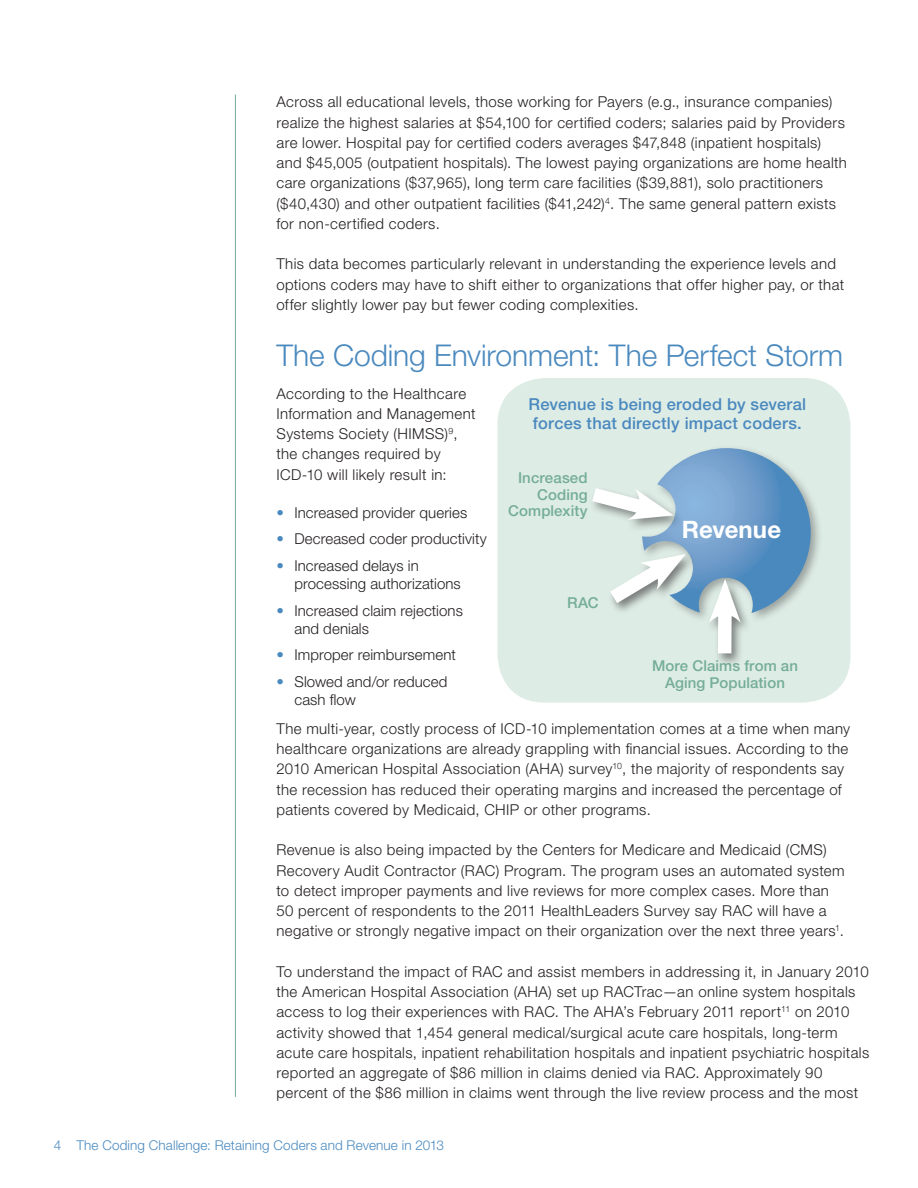
<style>
.page{position:relative;width:918px;height:1188px;background:#fff}
.page>*{position:absolute;margin:0;border:0;box-sizing:border-box;transform-origin:0 0}
.t1{font:300 30px "Helvetica Neue LT Std";letter-spacing:-.005em;color:#4a89be}
.t2{font:700 24px "Helvetica Neue LT Std";color:#fff}
.t3{font:500 16.5px/19.5px "Helvetica Neue LT Std";letter-spacing:.015em;color:#4a89be}
.t4{font:300 15px/20.2px "Helvetica Neue LT Std";letter-spacing:.025em;color:#231f20}
.t5{font:300 15px/18px "Helvetica Neue LT Std";letter-spacing:.005em;color:#231f20}
.t6{font:500 15px/16.5px "Helvetica Neue LT Std";letter-spacing:.005em;color:#74ad99;text-align:right}
.t7{font:300 13.5px "Helvetica Neue LT Std";letter-spacing:.01em;color:#4a89be}
.s1{color:#4a89be}
</style>
<div class="page">
<div style="left:497px;top:378px;width:354px;height:325px;background:#deece6;border-radius:47px"></div>
<div style="left:638px;top:444px;width:185px;height:180px;background:#231f20;opacity:.36"></div>
<hr style="left:235px;top:94px;width:1px;height:1003px;background:#74ad99">
<div style="left:705px;top:578px;width:47px;height:89px;background:#231f20;opacity:.54"></div>
<div style="left:718px;top:605px;width:14px;height:48px;background:#fff"></div>
<svg style="left:592px;top:448px;width:219px;height:175px"></svg>
<p class="t4" style="left:276px;top:92px;width:572px">Across all educational levels, those working for Payers (e.g., insurance companies) realize the highest salaries at $54,100 for certified coders; salaries paid by Providers are lower. Hospital pay for certified coders averages $47,848 (inpatient hospitals) and $45,005 (outpatient hospitals). The lowest paying organizations are home health care organizations ($37,965), long term care facilities ($39,881), solo practitioners ($40,430) and other outpatient facilities ($41,242)<sup>4</sup>. The same general pattern exists for non-certified coders.</p>
<p class="t4" style="left:276px;top:254px;width:569px">This data becomes particularly relevant in understanding the experience levels and options coders may have to shift either to organizations that offer higher pay, or that offer slightly lower pay but fewer coding complexities.</p>
<h1 class="t1" style="left:276px;top:337px;width:568px">The Coding Environment: The Perfect Storm</h1>
<p class="t4" style="left:276px;top:383px;width:201px">According to the Healthcare<br>Information and Management<br>Systems Society (HIMSS)<sup>9</sup>, the changes required by<br>ICD-10 will likely result in:</p>
<p class="t5" style="left:276px;top:503px;width:192px"><span class="s1">•</span> Increased provider queries</p>
<p class="t5" style="left:276px;top:530px;width:212px"><span class="s1">•</span> Decreased coder productivity</p>
<p class="t5" style="left:294px;top:556px;width:168px;text-indent:-18px"><span class="s1">•</span> Increased delays in processing authorizations</p>
<p class="t5" style="left:294px;top:601px;width:170px;text-indent:-18px"><span class="s1">•</span> Increased claim rejections and denials</p>
<p class="t5" style="left:276px;top:646px;width:181px"><span class="s1">•</span> Improper reimbursement</p>
<p class="t5" style="left:294px;top:672px;width:154px;text-indent:-18px"><span class="s1">•</span> Slowed and/or reduced cash flow</p>
<p class="t4" style="left:276px;top:718px;width:575px">The multi-year, costly process of ICD-10 implementation comes at a time when many healthcare organizations are already grappling with financial issues. According to the 2010 American Hospital Association (AHA) survey<sup>10</sup>, the majority of respondents say the recession has reduced their operating margins and increased the percentage of patients covered by Medicaid, CHIP or other programs.</p>
<p class="t4" style="left:276px;top:840px;width:570px">Revenue is also being impacted by the Centers for Medicare and Medicaid (CMS)<br>Recovery Audit Contractor (RAC) Program. The program uses an automated system to detect improper payments and live reviews for more complex cases. More than 50 percent of respondents to the 2011 HealthLeaders Survey say RAC will have a negative or strongly negative impact on their organization over the next three years<sup>1</sup>.</p>
<p class="t4" style="left:276px;top:961px;width:594px">To understand the impact of RAC and assist members in addressing it, in January 2010 the American Hospital Association (AHA) set up RACTrac—an online system hospitals access to log their experiences with RAC. The AHA’s February 2011 report<sup>11</sup> on 2010 activity showed that 1,454 general medical/surgical acute care hospitals, long-term acute care hospitals, inpatient rehabilitation hospitals and inpatient psychiatric hospitals reported an aggregate of $86 million in claims denied via RAC. Approximately 90 percent of the $86 million in claims went through the live review process and the most</p>
<p class="t3" style="left:529px;top:394px;width:279px">Revenue is being eroded by several forces that directly impact coders.</p>
<p class="t6" style="left:508px;top:469px;width:81px">Increased<br>Coding<br>Complexity</p>
<h2 class="t2" style="left:682px;top:515px;width:101px">Revenue</h2>
<p class="t6" style="left:567px;top:594px;width:33px">RAC</p>
<p class="t6" style="left:652px;top:658px;width:148px;text-align:center">More Claims from an<br>Aging Population</p>
<p class="t7" style="left:54px;top:1137px;width:392px">4 The Coding Challenge: Retaining Coders and Revenue in 2013</p>
</div>
